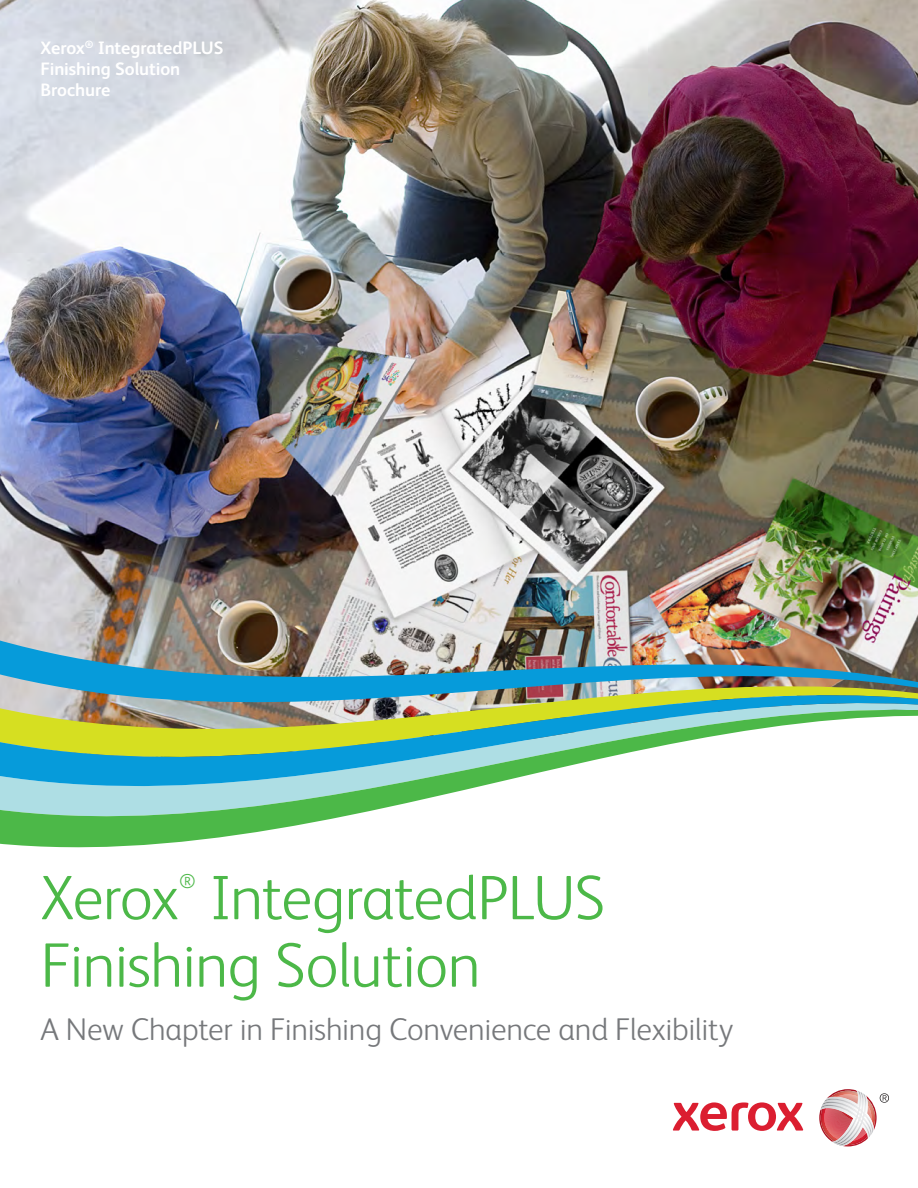
<style>
.page{position:relative;width:918px;height:1188px;background:#fff}
.page>*{position:absolute;margin:0;border:0;box-sizing:border-box;transform-origin:0 0}
.OFC___Headline___Ben{font:300 63px/67.5px "Xerox Sans";letter-spacing:-.02em;color:#4cb848}
.OFC___One-Line_Headl{font:300 31.5px "Xerox Sans";letter-spacing:-.01em;color:#76787b}
.OFC___Headline___Ben-2{font:300 20.1px "Xerox Sans";color:#4cb848}
.OFC___Product_Featur{font:700 18px "Xerox Sans";letter-spacing:-.01em;color:#fff}
</style>
<div class="page">
<img style="left:0;top:0;width:918px;height:594px">
<img style="left:0;top:594px;width:918px;height:10px">
<img style="left:0;top:604px;width:918px;height:244px">
<svg style="left:673px;top:1102px;width:130px;height:29px"></svg>
<svg style="left:819px;top:1089px;width:70px;height:57px"></svg>
<p class="OFC___Product_Featur" style="left:40px;top:36px;width:184px">Xerox<sup>®</sup> IntegratedPLUS</p>
<p class="OFC___Product_Featur" style="left:41px;top:57px;width:141px">Finishing Solution</p>
<p class="OFC___Product_Featur" style="left:41px;top:78px;width:72px">Brochure</p>
<p class="OFC___Headline___Ben" style="left:40px;top:861px;width:140px">Xerox</p>
<p class="OFC___Headline___Ben-2" style="left:179px;top:868px;width:18px">®</p>
<p class="OFC___Headline___Ben" style="left:41px;top:861px;width:566px;text-indent:169px">IntegratedPLUS<br>Finishing Solution</p>
<p class="OFC___One-Line_Headl" style="left:40px;top:1009px;width:694px">A New Chapter in Finishing Convenience and Flexibility</p>
</div>
